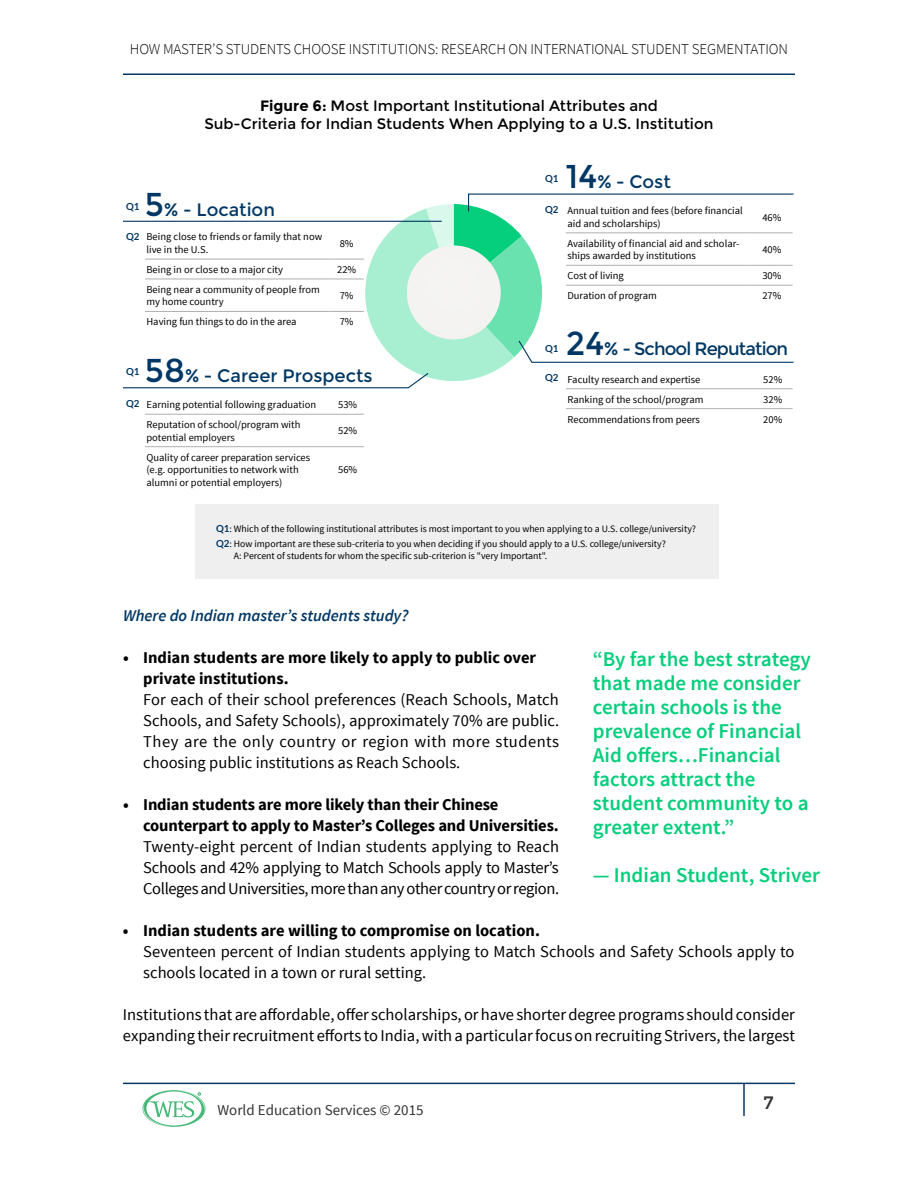
<style>
.page{position:relative;width:918px;height:1188px;background:#fff}
.page>*{position:absolute;margin:0;border:0;box-sizing:border-box;transform-origin:0 0}
.t1{font:247.95px "Chartwell Pies";color:#05ce7c}
.t2{font:600 21px/24px "Source Sans Pro";color:#05ce7c}
.t3{font:18px "Montserrat";letter-spacing:-.005em;color:#003764}
.t4{font:18px "Montserrat";letter-spacing:-.05em;color:#003764}
.t5{font:18px "Montserrat";color:#333}
.t6{font:16.5px/21px "Source Sans Pro";color:#000;text-align:justify}
.t7{font:700 16.5px/21px "Source Sans Pro";letter-spacing:-.01em;color:#000}
.t8{font:italic 600 16.5px "Source Sans Pro";color:#003764}
.t9{font:15px/18px "Montserrat";color:#000;text-align:center}
.t10{font:300 15px "Source Sans Pro";letter-spacing:-.01em;color:#000}
.t11{font:15px "Source Sans Pro";color:#333}
.t12{font:10.5px/12.6px "Source Sans Pro";color:#000}
.t13{font:9.75px/14.7px "Source Sans Pro";color:#000}
.t14{font:700 9.75px "Lato";color:#003764}
.s1{font-weight:700}
.s2{font-size:33px}
.s3{color:#69e2b0}
.s4{color:#a8eed1}
.s5{color:#daf8eb}
.s6{color:#fff}
.s7{font-family:"Lato";font-weight:700;color:#003764}
</style>
<div class="page">
<hr style="left:123px;top:1083px;width:672px;height:1px;background:#003764">
<hr style="left:123px;top:74px;width:672px;height:1px;background:#003764">
<hr style="left:743px;top:1083px;width:2px;height:33px;background:#003764">
<svg style="left:143px;top:1090px;width:62px;height:37px"></svg>
<svg style="left:518px;top:340px;width:276px;height:23px"></svg>
<svg style="left:468px;top:193px;width:326px;height:19px"></svg>
<hr style="left:123px;top:221px;width:319px;height:1px;background:#003764">
<svg style="left:123px;top:373px;width:306px;height:16px"></svg>
<hr style="left:566px;top:389px;width:187px;height:1px;background:#adafb2">
<hr style="left:753px;top:389px;width:40px;height:1px;background:#adafb2">
<hr style="left:566px;top:408px;width:187px;height:1px;background:#adafb2">
<hr style="left:753px;top:408px;width:40px;height:1px;background:#adafb2">
<hr style="left:145px;top:414px;width:186px;height:1px;background:#adafb2">
<hr style="left:332px;top:414px;width:32px;height:1px;background:#adafb2">
<hr style="left:145px;top:446px;width:186px;height:1px;background:#adafb2">
<hr style="left:332px;top:446px;width:32px;height:1px;background:#adafb2">
<hr style="left:566px;top:233px;width:185px;height:1px;background:#adafb2">
<hr style="left:751px;top:233px;width:42px;height:1px;background:#adafb2">
<hr style="left:566px;top:265px;width:185px;height:1px;background:#adafb2">
<hr style="left:751px;top:265px;width:42px;height:1px;background:#adafb2">
<hr style="left:566px;top:285px;width:185px;height:1px;background:#adafb2">
<hr style="left:751px;top:285px;width:42px;height:1px;background:#adafb2">
<hr style="left:145px;top:259px;width:184px;height:1px;background:#adafb2">
<hr style="left:329px;top:259px;width:35px;height:1px;background:#adafb2">
<hr style="left:145px;top:279px;width:184px;height:1px;background:#adafb2">
<hr style="left:329px;top:279px;width:35px;height:1px;background:#adafb2">
<hr style="left:145px;top:311px;width:184px;height:1px;background:#adafb2">
<hr style="left:329px;top:311px;width:35px;height:1px;background:#adafb2">
<div style="left:196px;top:504px;width:523px;height:75px;background:#efefef"></div>
<p class="t10" style="left:130px;top:40px;width:660px">HOW MASTER’S STUDENTS CHOOSE INSTITUTIONS: RESEARCH ON INTERNATIONAL STUDENT SEGMENTATION</p>
<p class="t9" style="left:204px;top:96px;width:511px"><span class="s1">Figure 6:</span> Most Important Institutional Attributes and<br>Sub-Criteria for Indian Students When Applying to a U.S. Institution</p>
<p class="t14" style="left:545px;top:173px;width:15px">Q1</p>
<p class="t3" style="left:145px;top:199px;width:132px"><span class="s2">5</span>% - Location</p>
<p class="t14" style="left:126px;top:201px;width:15px">Q1</p>
<h1 class="t1" style="left:353px;top:157px;width:402px">14+<span class="s3">24</span><span class="s4">7</span><span class="s5">5</span><span class="s6">A</span></h1>
<p class="t14" style="left:545px;top:204px;width:15px">Q2</p>
<p class="t12" style="left:146px;top:231px;width:177px">Being close to friends or family that now live in the U.S.</p>
<p class="t12" style="left:340px;top:237px;width:15px">8%</p>
<p class="t12" style="left:146px;top:263px;width:138px">Being in or close to a major city</p>
<p class="t12" style="left:337px;top:263px;width:21px">22%</p>
<p class="t12" style="left:146px;top:283px;width:175px">Being near a community of people from my home country</p>
<p class="t12" style="left:340px;top:290px;width:15px">7%</p>
<p class="t12" style="left:146px;top:316px;width:152px">Having fun things to do in the area</p>
<p class="t12" style="left:340px;top:316px;width:15px">7%</p>
<p class="t14" style="left:126px;top:231px;width:15px">Q2</p>
<p class="t14" style="left:545px;top:343px;width:15px">Q1</p>
<p class="t3" style="left:145px;top:365px;width:229px"><span class="s2">58</span>% - Career Prospects</p>
<p class="t14" style="left:126px;top:365px;width:15px">Q1</p>
<p class="t14" style="left:545px;top:372px;width:15px">Q2</p>
<p class="t14" style="left:126px;top:398px;width:15px">Q2</p>
<p class="t12" style="left:146px;top:399px;width:171px">Earning potential following graduation</p>
<p class="t12" style="left:338px;top:399px;width:21px">53%</p>
<p class="t12" style="left:146px;top:418px;width:155px">Reputation of school/program with potential employers</p>
<p class="t12" style="left:338px;top:425px;width:21px">52%</p>
<p class="t12" style="left:146px;top:451px;width:165px">Quality of career preparation services (e.g. opportunities to network with alumni or potential employers)</p>
<p class="t12" style="left:338px;top:464px;width:21px">56%</p>
<p class="t3" style="left:566px;top:171px;width:106px"><span class="s2">14</span>% - Cost</p>
<p class="t12" style="left:567px;top:205px;width:177px">Annual tuition and fees (before financial aid and scholarships)</p>
<p class="t12" style="left:762px;top:211px;width:21px">46%</p>
<p class="t12" style="left:567px;top:237px;width:173px">Availability of financial aid and scholar&shy;ships awarded by institutions</p>
<p class="t12" style="left:762px;top:243px;width:21px">40%</p>
<p class="t12" style="left:567px;top:270px;width:58px">Cost of living</p>
<p class="t12" style="left:762px;top:270px;width:21px">30%</p>
<p class="t12" style="left:567px;top:289px;width:91px">Duration of program</p>
<p class="t12" style="left:762px;top:289px;width:21px">27%</p>
<p class="t4" style="left:566px;top:338px;width:224px"><span class="s2">24</span>% - School Reputation</p>
<p class="t12" style="left:567px;top:373px;width:135px">Faculty research and expertise</p>
<p class="t12" style="left:763px;top:373px;width:21px">52%</p>
<p class="t12" style="left:567px;top:393px;width:137px">Ranking of the school/program</p>
<p class="t12" style="left:763px;top:393px;width:21px">32%</p>
<p class="t12" style="left:567px;top:413px;width:134px">Recommendations from peers</p>
<p class="t12" style="left:763px;top:413px;width:21px">20%</p>
<p class="t13" style="left:216px;top:522px;width:481px"><span class="s7">Q1</span>: Which of the following institutional attributes is most important to you when applying to a U.S. college/university?<br><span class="s7">Q2</span>: How important are these sub-criteria to you when deciding if you should apply to a U.S. college/university?</p>
<p class="t13" style="left:234px;top:548px;width:315px">A: Percent of students for whom the specific sub-criterion is "very Important".</p>
<p class="t8" style="left:123px;top:605px;width:287px">Where do Indian master’s students study?</p>
<p class="t7" style="left:143px;top:648px;width:394px;text-indent:-20px">• Indian students are more likely to apply to public over private institutions.</p>
<p class="t6" style="left:143px;top:689px;width:417px">For each of their school preferences (Reach Schools, Match Schools, and Safety Schools), approximately 70% are public.<br>They are the only country or region with more students choosing public institutions as Reach Schools.</p>
<p class="t7" style="left:143px;top:795px;width:417px;text-indent:-20px">• Indian students are more likely than their Chinese counterpart to apply to Master’s Colleges and Universities.</p>
<p class="t6" style="left:143px;top:836px;width:417px">Twenty-eight percent of Indian students applying to Reach Schools and 42% applying to Match Schools apply to Master’s Colleges and Universities, more than any other country or region.</p>
<p class="t7" style="left:123px;top:921px;width:419px">• Indian students are willing to compromise on location.</p>
<p class="t6" style="left:143px;top:941px;width:653px">Seventeen percent of Indian students applying to Match Schools and Safety Schools apply to schools located in a town or rural setting.</p>
<p class="t6" style="left:123px;top:1004px;width:674px">Institutions that are affordable, offer scholarships, or have shorter degree programs should consider expanding their recruitment efforts to India, with a particular focus on recruiting Strivers, the largest</p>
<p class="t2" style="left:593px;top:647px;width:219px">“By far the best strategy that made me consider certain schools is the prevalence of Financial<br>Aid offers…Financial factors attract the student community to a greater extent.”</p>
<p class="t2" style="left:593px;top:863px;width:229px">— Indian Student, Striver</p>
<p class="t11" style="left:218px;top:1100px;width:208px">World Education Services © 2015</p>
<p class="t5" style="left:764px;top:1092px;width:12px">7</p>
</div>
